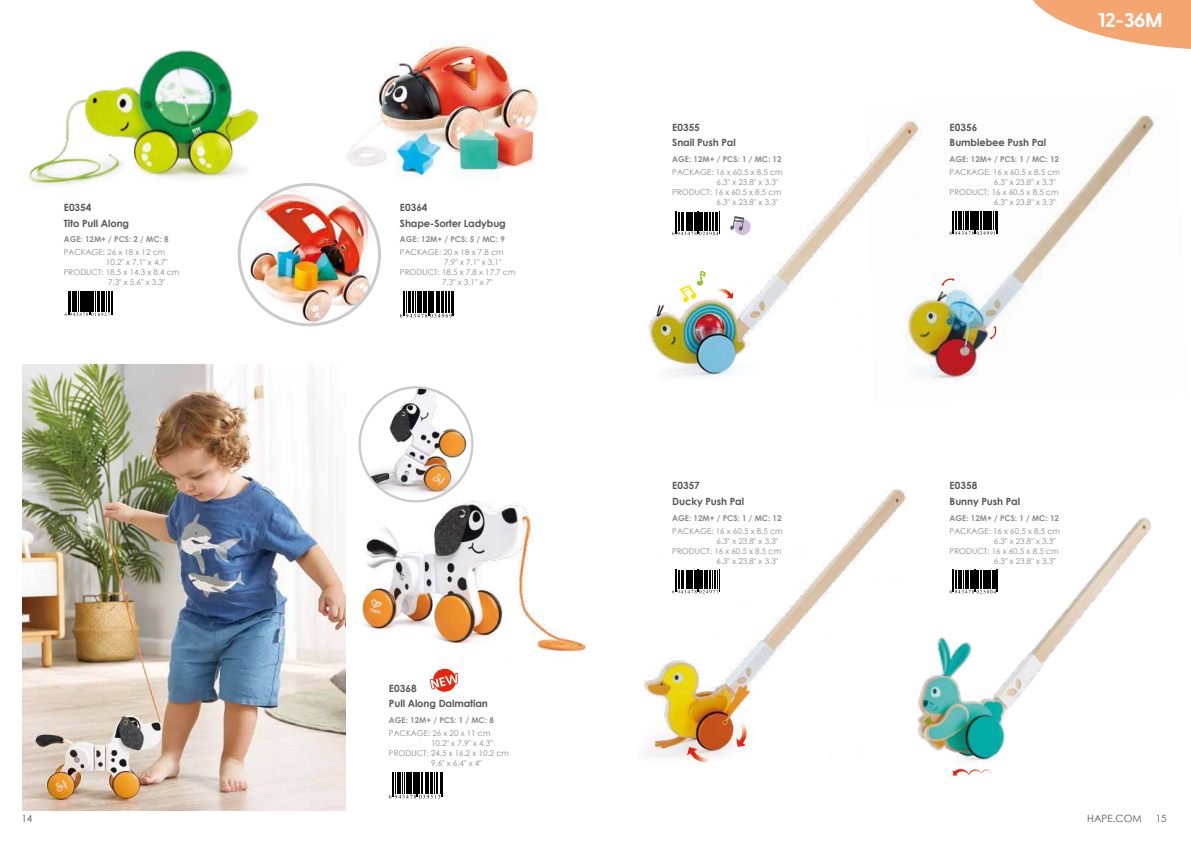
<style>
.page{position:relative;width:1191px;height:842px;background:#fff}
.page>*{position:absolute;margin:0;border:0;box-sizing:border-box;transform-origin:0 0}
.t1{font:700 20px "Greycliff CF";color:#fff}
.t2{font:700 10px/15.7px "Century Gothic";letter-spacing:-.01em;color:#595757}
.t3{font:10px "Century Gothic";color:#595757}
.t4{font:8px "Century Gothic";color:#898989}
.t5{font:700 8px "Century Gothic";color:#898989}
</style>
<div class="page">
<img style="left:23px;top:364px;width:323px;height:447px">
<img style="left:319px;top:40px;width:226px;height:146px">
<svg style="left:400px;top:291px;width:54px;height:27px"></svg>
<img style="left:921px;top:115px;width:233px;height:264px">
<svg style="left:990px;top:326px;width:7px;height:13px"></svg>
<svg style="left:941px;top:278px;width:13px;height:8px"></svg>
<img style="left:647px;top:121px;width:274px;height:257px">
<img style="left:714px;top:289px;width:19px;height:10px">
<svg style="left:679px;top:271px;width:27px;height:32px"></svg>
<img style="left:917px;top:517px;width:235px;height:245px">
<svg style="left:952px;top:769px;width:40px;height:7px"></svg>
<svg style="left:949px;top:570px;width:49px;height:23px"></svg>
<svg style="left:949px;top:211px;width:49px;height:24px"></svg>
<svg style="left:672px;top:212px;width:49px;height:23px"></svg>
<div style="left:734px;top:219px;width:16px;height:16px;background:#d1bedc;border-radius:50%"></div>
<svg style="left:730px;top:216px;width:14px;height:15px"></svg>
<img style="left:643px;top:489px;width:265px;height:274px">
<img style="left:736px;top:720px;width:11px;height:27px">
<img style="left:687px;top:747px;width:24px;height:15px">
<svg style="left:672px;top:570px;width:49px;height:23px"></svg>
<img style="left:327px;top:492px;width:259px;height:175px">
<svg style="left:65px;top:292px;width:48px;height:24px"></svg>
<img style="left:29px;top:50px;width:266px;height:137px">
<svg style="left:389px;top:772px;width:54px;height:26px"></svg>
<img style="left:239px;top:187px;width:140px;height:138px">
<div style="left:238px;top:183px;width:143px;height:143px;border:3px solid #c9caca;border-radius:50%"></div>
<img style="left:359px;top:387px;width:113px;height:114px">
<div style="left:358px;top:386px;width:115px;height:116px;border:2px solid #c9caca;border-radius:50%"></div>
<svg style="left:429px;top:668px;width:29px;height:24px"></svg>
<svg style="left:1033px;top:0;width:158px;height:49px"></svg>
<p class="t2" style="left:64px;top:199px;width:67px">E0354<br>Tito Pull Along</p>
<p class="t5" style="left:64px;top:233px;width:106px">AGE: 12M+ / PCS: 2 / MC: 8</p>
<p class="t4" style="left:64px;top:247px;width:103px">PACKAGE: 26 x 18 x 12 cm</p>
<p class="t4" style="left:106px;top:257px;width:63px">10.2" x 7.1" x 4.7"</p>
<p class="t4" style="left:64px;top:267px;width:117px">PRODUCT: 18.5 x 14.3 x 8.4 cm</p>
<p class="t4" style="left:108px;top:277px;width:59px">7.3" x 5.6" x 3.3"</p>
<p class="t2" style="left:400px;top:199px;width:107px">E0364<br>Shape-Sorter Ladybug</p>
<p class="t5" style="left:400px;top:233px;width:106px">AGE: 12M+ / PCS: 5 / MC: 9</p>
<p class="t4" style="left:400px;top:247px;width:105px">PACKAGE: 20 x 18 x 7.8 cm</p>
<p class="t4" style="left:444px;top:257px;width:59px">7.9" x 7.1" x 3.1"</p>
<p class="t4" style="left:400px;top:267px;width:117px">PRODUCT: 18.5 x 7.8 x 17.7 cm</p>
<p class="t4" style="left:442px;top:277px;width:52px">7.3" x 3.1" x 7"</p>
<p class="t2" style="left:389px;top:680px;width:100px">E0368<br>Pull Along Dalmatian</p>
<p class="t5" style="left:389px;top:714px;width:106px">AGE: 12M+ / PCS: 1 / MC: 8</p>
<p class="t4" style="left:389px;top:727px;width:103px">PACKAGE: 26 x 20 x 11 cm</p>
<p class="t4" style="left:431px;top:737px;width:63px">10.2" x 7.9" x 4.3"</p>
<p class="t4" style="left:389px;top:748px;width:122px">PRODUCT: 24.5 x 16.2 x 10.2 cm</p>
<p class="t4" style="left:431px;top:758px;width:52px">9.6" x 6.4" x 4"</p>
<p class="t2" style="left:672px;top:119px;width:65px">E0355<br>Snail Push Pal</p>
<p class="t5" style="left:672px;top:153px;width:111px">AGE: 12M+ / PCS: 1 / MC: 12</p>
<p class="t4" style="left:672px;top:166px;width:112px">PACKAGE: 16 x 60.5 x 8.5 cm</p>
<p class="t4" style="left:716px;top:177px;width:63px">6.3" x 23.8" x 3.3"</p>
<p class="t4" style="left:672px;top:187px;width:110px">PRODUCT: 16 x 60.5 x 8.5 cm</p>
<p class="t4" style="left:716px;top:197px;width:63px">6.3" x 23.8" x 3.3"</p>
<p class="t2" style="left:672px;top:478px;width:73px">E0357<br>Ducky Push Pal</p>
<p class="t5" style="left:672px;top:511px;width:111px">AGE: 12M+ / PCS: 1 / MC: 12</p>
<p class="t4" style="left:672px;top:525px;width:112px">PACKAGE: 16 x 60.5 x 8.5 cm</p>
<p class="t4" style="left:716px;top:535px;width:63px">6.3" x 23.8" x 3.3"</p>
<p class="t4" style="left:672px;top:545px;width:110px">PRODUCT: 16 x 60.5 x 8.5 cm</p>
<p class="t4" style="left:716px;top:555px;width:63px">6.3" x 23.8" x 3.3"</p>
<p class="t2" style="left:949px;top:119px;width:98px">E0356<br>Bumblebee Push Pal</p>
<p class="t5" style="left:949px;top:153px;width:111px">AGE: 12M+ / PCS: 1 / MC: 12</p>
<p class="t4" style="left:949px;top:166px;width:112px">PACKAGE: 16 x 60.5 x 8.5 cm</p>
<p class="t4" style="left:994px;top:177px;width:63px">6.3" x 23.8" x 3.3"</p>
<p class="t4" style="left:949px;top:187px;width:110px">PRODUCT: 16 x 60.5 x 8.5 cm</p>
<p class="t4" style="left:994px;top:197px;width:63px">6.3" x 23.8" x 3.3"</p>
<h1 class="t1" style="left:1098px;top:5px;width:66px">12-36M</h1>
<p class="t2" style="left:949px;top:478px;width:72px">E0358<br>Bunny Push Pal</p>
<p class="t5" style="left:949px;top:511px;width:111px">AGE: 12M+ / PCS: 1 / MC: 12</p>
<p class="t4" style="left:949px;top:525px;width:112px">PACKAGE: 16 x 60.5 x 8.5 cm</p>
<p class="t4" style="left:994px;top:535px;width:63px">6.3" x 23.8" x 3.3"</p>
<p class="t4" style="left:949px;top:545px;width:110px">PRODUCT: 16 x 60.5 x 8.5 cm</p>
<p class="t4" style="left:994px;top:555px;width:63px">6.3" x 23.8" x 3.3"</p>
<p class="t3" style="left:22px;top:812px;width:12px">14</p>
<p class="t3" style="left:1087px;top:812px;width:56px">HAPE.COM</p>
<p class="t3" style="left:1156px;top:812px;width:12px">15</p>
</div>
